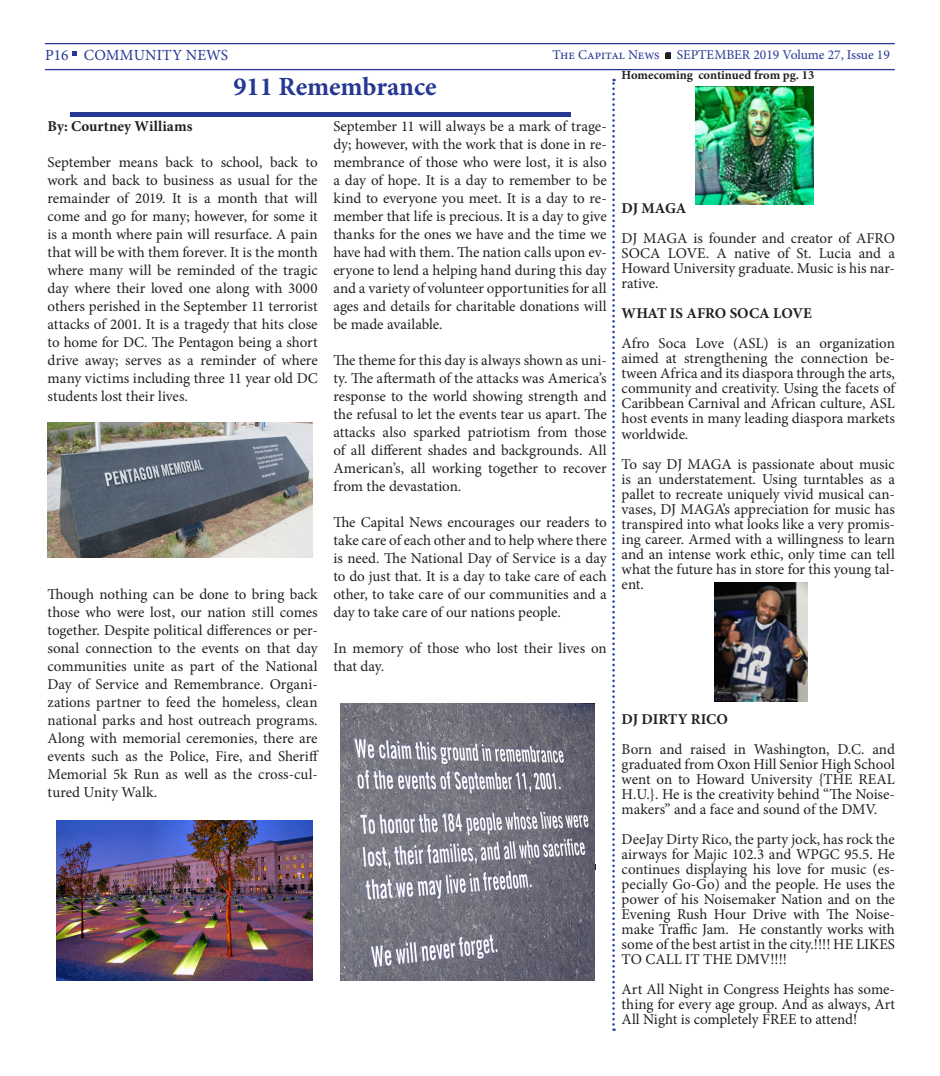
<style>
.page{position:relative;width:940px;height:1076px;background:#fff}
.page>*{position:absolute;margin:0;border:0;box-sizing:border-box;transform-origin:0 0}
.t1{font:700 26.25px "Minion Pro";letter-spacing:-.005em;color:#263893}
.t2{font:15.5px "Minion Pro";letter-spacing:.01em;color:#263893}
.t3{font:15px/18px "Minion Pro";letter-spacing:-.005em;color:#231f20;text-align:justify}
.t4{font:700 15px "Minion Pro";color:#231f20}
.t5{font:13.5px "Minion Pro";color:#263893}
.t6{font:700 12.5px "Minion Pro";color:#231f20}
</style>
<div class="page">
<hr style="left:45px;top:43px;width:849px;height:1px;background:#263893">
<hr style="left:45px;top:69px;width:849px;height:1px;background:#263893">
<svg style="left:72px;top:51px;width:5px;height:5px"></svg>
<svg style="left:665px;top:53px;width:6px;height:5px"></svg>
<hr style="left:70px;top:113px;width:501px;height:4px;background:#263893">
<img style="left:340px;top:704px;width:254px;height:276px">
<img style="left:48px;top:422px;width:264px;height:135px">
<img style="left:57px;top:820px;width:255px;height:160px">
<img style="left:695px;top:86px;width:119px;height:119px">
<img style="left:714px;top:583px;width:93px;height:119px">
<svg style="left:612px;top:79px;width:3px;height:952px"></svg>
<p class="t2" style="left:45px;top:44px;width:185px">P16 COMMUNITY NEWS</p>
<p class="t5" style="left:552px;top:45px;width:109px">The Capital News</p>
<p class="t5" style="left:676px;top:45px;width:215px">SEPTEMBER 2019 Volume 27, Issue 19</p>
<p class="t1" style="left:233px;top:68px;width:205px">911 Remembrance</p>
<p class="t4" style="left:48px;top:115px;width:146px">By: Courtney Williams</p>
<p class="t3" style="left:48px;top:153px;width:272px">September means back to school, back to work and back to business as usual for the remainder of 2019. It is a month that will come and go for many; however, for some it is a month where pain will resurface. A pain that will be with them forever. It is the month where many will be reminded of the tragic day where their loved one along with 3000 others perished in the September 11 terrorist attacks of 2001. It is a tragedy that hits close to home for DC. The Pentagon being a short drive away; serves as a reminder of where many victims including three 11 year old DC students lost their lives.</p>
<p class="t6" style="left:621px;top:66px;width:194px">Homecoming continued from pg. 13</p>
<p class="t3" style="left:333px;top:118px;width:275px">September 11 will always be a mark of trage&shy;dy; however, with the work that is done in re&shy;membrance of those who were lost, it is also a day of hope. It is a day to remember to be kind to everyone you meet. It is a day to re&shy;member that life is precious. It is a day to give thanks for the ones we have and the time we have had with them. The nation calls upon ev&shy;eryone to lend a helping hand during this day and a variety of volunteer opportunities for all ages and details for charitable donations will be made available.</p>
<p class="t3" style="left:333px;top:352px;width:275px">The theme for this day is always shown as uni&shy;ty. The aftermath of the attacks was America’s response to the world showing strength and the refusal to let the events tear us apart. The attacks also sparked patriotism from those of all different shades and backgrounds. All American’s, all working together to recover from the devastation.</p>
<p class="t3" style="left:333px;top:514px;width:275px">The Capital News encourages our readers to take care of each other and to help where there is need. The National Day of Service is a day to do just that. It is a day to take care of each other, to take care of our communities and a day to take care of our nations people.</p>
<p class="t3" style="left:333px;top:640px;width:275px">In memory of those who lost their lives on that day.</p>
<p class="t4" style="left:621px;top:198px;width:66px">DJ MAGA</p>
<p class="t3" style="left:621px;top:231px;width:275px;line-height:15px">DJ MAGA is founder and creator of AFRO SOCA LOVE. A native of St. Lucia and a Howard University graduate. Music is his nar&shy;rative.</p>
<p class="t4" style="left:621px;top:303px;width:192px">WHAT IS AFRO SOCA LOVE</p>
<p class="t3" style="left:621px;top:336px;width:275px;line-height:15px">Afro Soca Love (ASL) is an organization aimed at strengthening the connection be&shy;tween Africa and its diaspora through the arts, community and creativity. Using the facets of Caribbean Carnival and African culture, ASL host events in many leading diaspora markets worldwide.</p>
<p class="t3" style="left:621px;top:456px;width:275px;line-height:15px">To say DJ MAGA is passionate about music is an understatement. Using turntables as a pallet to recreate uniquely vivid musical can&shy;vases, DJ MAGA’s appreciation for music has transpired into what looks like a very promis&shy;ing career. Armed with a willingness to learn and an intense work ethic, only time can tell what the future has in store for this young tal&shy;ent.</p>
<p class="t3" style="left:48px;top:585px;width:273px">Though nothing can be done to bring back those who were lost, our nation still comes together. Despite political differences or per&shy;sonal connection to the events on that day communities unite as part of the National Day of Service and Remembrance. Organi&shy;zations partner to feed the homeless, clean national parks and host outreach programs.<br>Along with memorial ceremonies, there are events such as the Police, Fire, and Sheriff Memorial 5k Run as well as the cross-cul&shy;tured Unity Walk.</p>
<p class="t4" style="left:621px;top:708px;width:108px">DJ DIRTY RICO</p>
<p class="t3" style="left:621px;top:741px;width:275px;line-height:15px">Born and raised in Washington, D.C. and graduated from Oxon Hill Senior High School went on to Howard University {THE REAL H.U.}. He is the creativity behind “The Noise&shy;makers” and a face and sound of the DMV.</p>
<p class="t3" style="left:621px;top:831px;width:275px;line-height:15px">DeeJay Dirty Rico, the party jock, has rock the airways for Majic 102.3 and WPGC 95.5. He continues displaying his love for music (es&shy;pecially Go-Go) and the people. He uses the power of his Noisemaker Nation and on the Evening Rush Hour Drive with The Noise&shy;make Traffic Jam. He constantly works with some of the best artist in the city.!!!! HE LIKES TO CALL IT THE DMV!!!!</p>
<p class="t3" style="left:621px;top:981px;width:275px;line-height:15px">Art All Night in Congress Heights has some&shy;thing for every age group. And as always, Art All Night is completely FREE to attend!</p>
</div>
